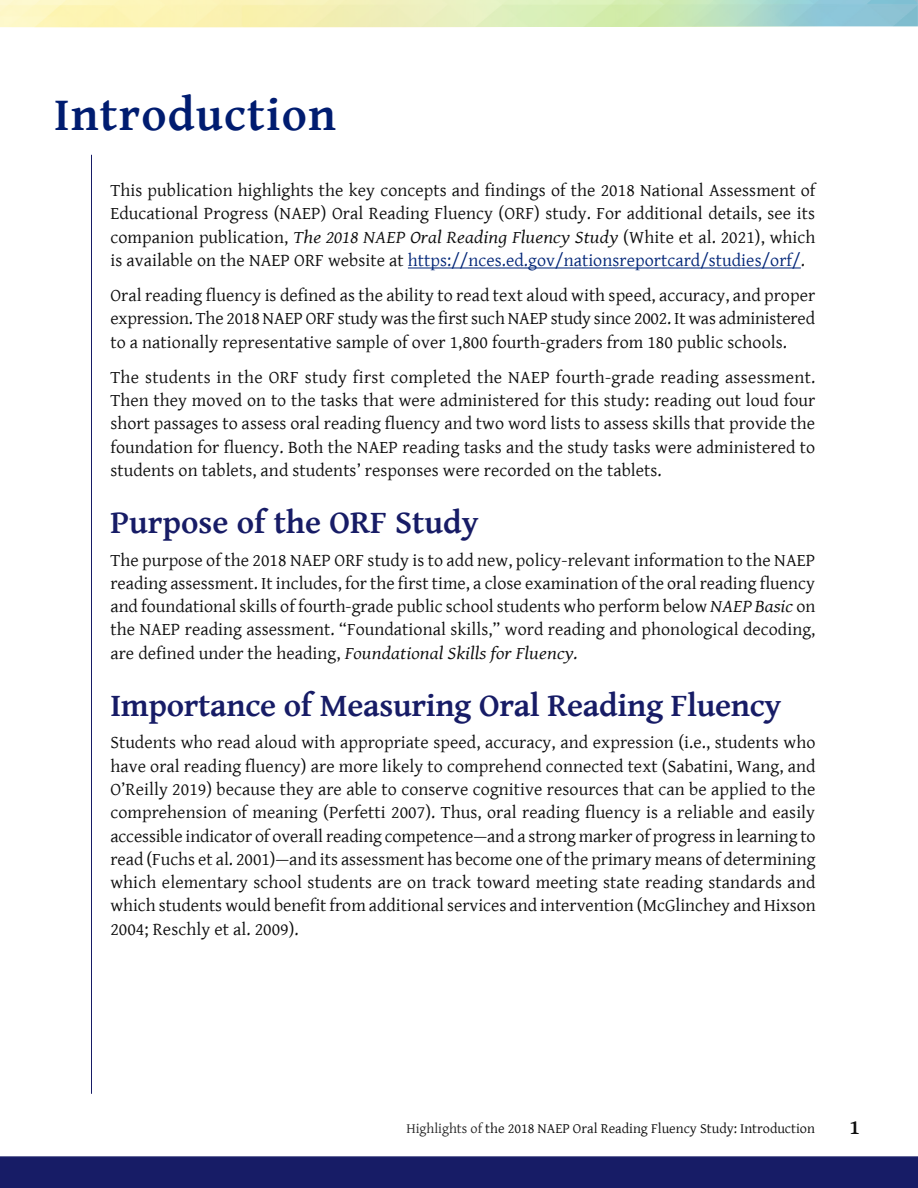
<style>
.page{position:relative;width:918px;height:1188px;background:#fff}
.page>*{position:absolute;margin:0;border:0;box-sizing:border-box;transform-origin:0 0}
.t1{font:700 48px "Gentium Basic";letter-spacing:.025em;color:#001c70}
.t2{font:700 33px "Gentium Basic";letter-spacing:-.01em;color:#171c66}
.t3{font:700 21px "Gentium Basic";color:#0d0d0d}
.t4{font:18px/23.2px "Gentium Basic";letter-spacing:.005em;color:#0d0d0d;text-align:justify}
.t5{font:14.25px "Gentium Basic";color:#0d0d0d}
.s1{font-style:italic}
.s2{color:#002577}
.s3{color:#262626}
</style>
<div class="page">
<div style="left:0;top:1156px;width:918px;height:32px;background:#171c66"></div>
<hr style="left:408px;top:268px;width:393px;height:1px;background:#002577">
<hr style="left:91px;top:155px;width:1px;height:939px;background:#171c66">
<svg style="left:0;top:0;width:918px;height:28px;background:#dbe9bf"></svg>
<h2 class="t1" style="left:54px;top:78px;width:284px">Introduction</h2>
<p class="t4" style="left:110px;top:178px;width:707px">This publication highlights the key concepts and findings of the 2018 National Assessment of Educational Progress (NAEP) Oral Reading Fluency (ORF) study. For additional details, see its companion publication, <span class="s1">The 2018 NAEP Oral Reading Fluency Study</span> (White et al. 2021), which is available on the NAEP ORF website at <span class="s2">https://nces.ed.gov/nationsreportcard/studies/orf/</span>.</p>
<p class="t4" style="left:110px;top:283px;width:706px">Oral reading fluency is defined as the ability to read text aloud with speed, accuracy, and proper expression. The 2018 NAEP ORF study was the first such NAEP study since 2002. It was administered to a nationally representative sample of over 1,800 fourth-graders from 180 public schools.</p>
<p class="t4" style="left:110px;top:365px;width:707px">The students in the ORF study first completed the NAEP fourth-grade reading assessment.<br>Then they moved on to the tasks that were administered for this study: reading out loud four short passages to assess oral reading fluency and two word lists to assess skills that provide the foundation for fluency. Both the NAEP reading tasks and the study tasks were administered to students on tablets, and students’ responses were recorded on the tablets.</p>
<h3 class="t2" style="left:110px;top:498px;width:370px">Purpose of the ORF Study</h3>
<p class="t4" style="left:110px;top:548px;width:707px">The purpose of the 2018 NAEP ORF study is to add new, policy-relevant information to the NAEP reading assessment. It includes, for the first time, a close examination of the oral reading fluency and foundational skills of fourth-grade public school students who perform below <span class="s1">NAEP Basic</span> on the NAEP reading assessment. “Foundational skills,” word reading and phonological decoding, are defined under the heading, <span class="s1">Foundational Skills for Fluency.</span></p>
<h3 class="t2" style="left:110px;top:681px;width:673px">Importance of Measuring Oral Reading Fluency</h3>
<p class="t4" style="left:110px;top:731px;width:707px">Students who read aloud with appropriate speed, accuracy, and expression (i.e., students who have oral reading fluency) are more likely to comprehend connected text (Sabatini, Wang, and O’Reilly 2019) because they are able to conserve cognitive resources that can be applied to the comprehension of meaning (Perfetti 2007). Thus, oral reading fluency is a reliable and easily accessible indicator of overall reading competence—and a strong marker of progress in learning to read (Fuchs et al. 2001)—and its assessment has become one of the primary means of determining which elementary school students are on track toward meeting state reading standards and which students would benefit from additional services and intervention (McGlinchey and Hixson 2004; Reschly et al. 2009).</p>
<p class="t5" style="left:406px;top:1118px;width:410px"><span class="s3">Highlights of</span> the 2018 NAEP Oral Reading Fluency Study: Introduction</p>
<p class="t3" style="left:849px;top:1112px;width:12px">1</p>
</div>
